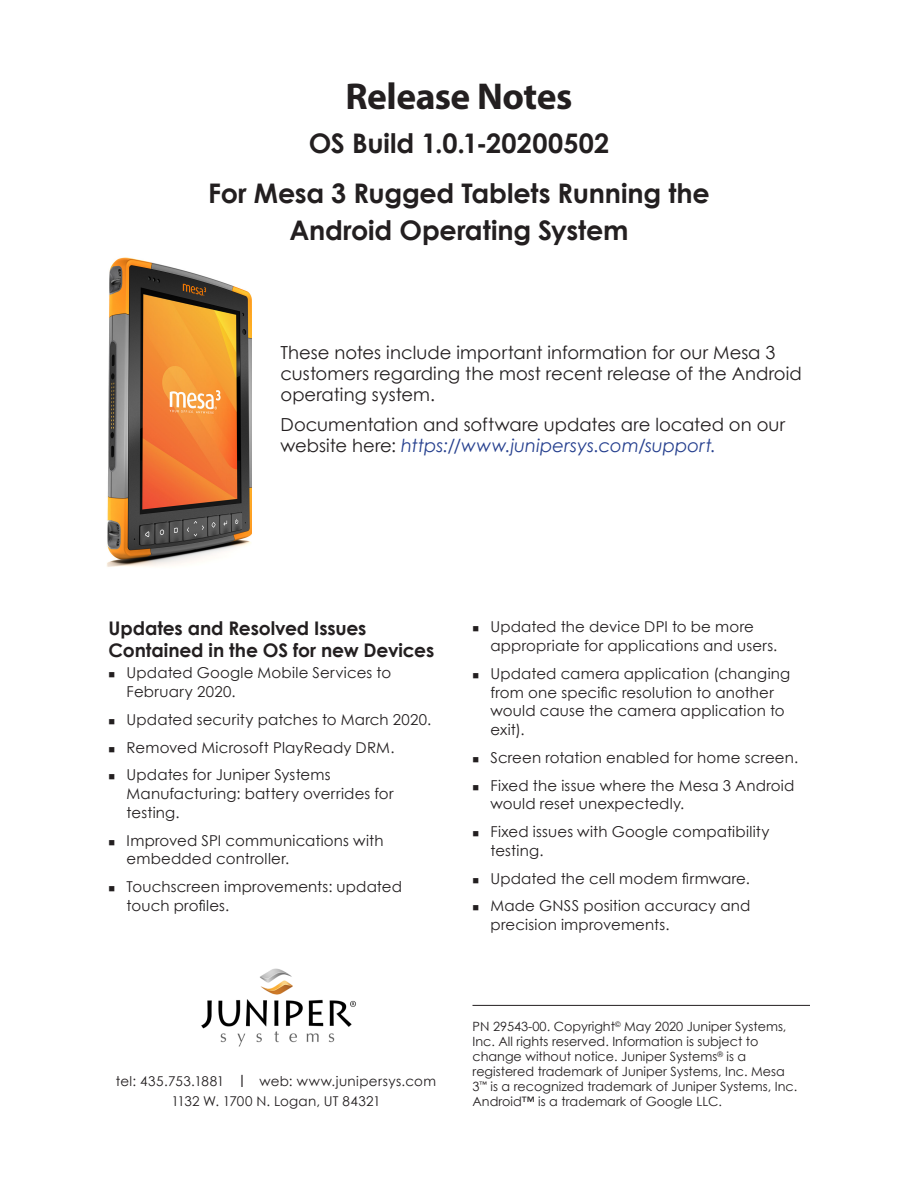
<style>
.page{position:relative;width:918px;height:1188px;background:#fff}
.page>*{position:absolute;margin:0;border:0;box-sizing:border-box;transform-origin:0 0}
.Heading__Main{font:700 37.5px "Myriad Pro";letter-spacing:-.015em;color:#231f20}
.Subheading_1{font:700 27px "Century Gothic";letter-spacing:-.005em;color:#231f20}
.Subheading_2{font:700 18.75px/21.8px "Century Gothic";letter-spacing:-.005em;color:#231f20}
.Text__large{font:18px/21px "Century Gothic";color:#231f20}
.t1{font:15px/18.8px "Century Gothic";letter-spacing:.01em;color:#231f20}
.RF{font:13.5px "Century Gothic";letter-spacing:.025em;color:#231f20}
.Copyright_text{font:12.75px/15px "Century Gothic";color:#231f20}
.s1{font-style:italic;color:#253f8e}
.s2{font-size:16.5px}
</style>
<div class="page">
<img style="left:201px;top:968px;width:155px;height:79px">
<img style="left:107px;top:257px;width:144px;height:310px">
<hr style="left:472px;top:1005px;width:338px;height:1px;background:#231f20">
<p class="Heading__Main" style="left:346px;top:72px;width:228px">Release Notes</p>
<p class="Subheading_1" style="left:309px;top:123px;width:302px">OS Build 1.0.1-20200502</p>
<p class="Subheading_1" style="left:208px;top:173px;width:503px">For Mesa 3 Rugged Tablets Running the</p>
<p class="Subheading_1" style="left:289px;top:209px;width:341px">Android Operating System</p>
<p class="Text__large" style="left:280px;top:342px;width:523px">These notes include important information for our Mesa 3 customers regarding the most recent release of the Android operating system.</p>
<p class="Text__large" style="left:280px;top:414px;width:506px">Documentation and software updates are located on our website here: <span class="s1">https://www.junipersys.com/support.</span></p>
<p class="Subheading_2" style="left:109px;top:617px;width:327px">Updates and Resolved Issues<br>Contained in the OS for new Devices</p>
<p class="t1" style="left:127px;top:663px;width:266px">Updated Google Mobile Services to<br>February 2020.</p>
<p class="t1" style="left:127px;top:710px;width:306px">Updated security patches to March 2020.</p>
<p class="t1" style="left:127px;top:737px;width:269px">Removed Microsoft PlayReady DRM.</p>
<p class="t1" style="left:127px;top:765px;width:269px">Updates for Juniper Systems<br>Manufacturing: battery overrides for testing.</p>
<p class="t1" style="left:127px;top:830px;width:258px">Improved SPI communications with embedded controller.</p>
<p class="t1" style="left:127px;top:877px;width:277px">Touchscreen improvements: updated touch profiles.</p>
<p class="RF" style="left:116px;top:1072px;width:322px">tel: 435.753.1881 <span class="s2">l</span> web: www.junipersys.com</p>
<p class="RF" style="left:171px;top:1092px;width:211px">1132 W. 1700 N. Logan, UT 84321</p>
<p class="t1" style="left:490px;top:617px;width:288px">Updated the device DPI to be more appropriate for applications and users.</p>
<p class="t1" style="left:490px;top:664px;width:301px">Updated camera application (changing from one specific resolution to another would cause the camera application to exit).</p>
<p class="t1" style="left:490px;top:748px;width:309px">Screen rotation enabled for home screen.</p>
<p class="t1" style="left:490px;top:775px;width:305px">Fixed the issue where the Mesa 3 Android would reset unexpectedly.</p>
<p class="t1" style="left:490px;top:822px;width:281px">Fixed issues with Google compatibility testing.</p>
<p class="t1" style="left:490px;top:868px;width:261px">Updated the cell modem firmware.</p>
<p class="t1" style="left:490px;top:896px;width:261px">Made GNSS position accuracy and precision improvements.</p>
<p class="Copyright_text" style="left:472px;top:1019px;width:326px">PN 29543-00. Copyright<sup>©</sup> May 2020 Juniper Systems, Inc. All rights reserved. Information is subject to change without notice. Juniper Systems<sup>®</sup> is a registered trademark of Juniper Systems, Inc. Mesa 3<sup>™</sup> is a recognized trademark of Juniper Systems, Inc.<br>Android™ is a trademark of Google LLC.</p>
</div>
